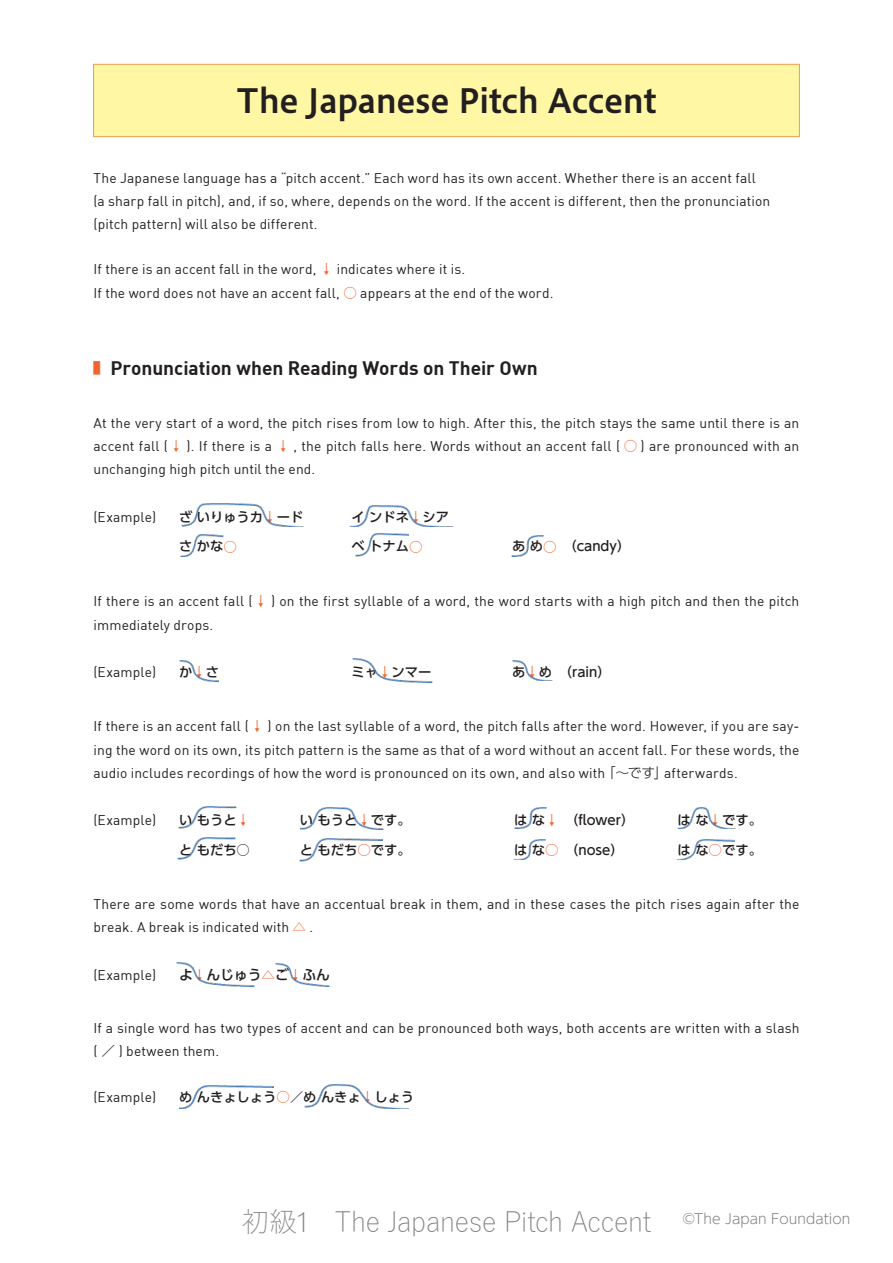
<style>
.page{position:relative;width:893px;height:1263px;background:#fff}
.page>*{position:absolute;margin:0;border:0;box-sizing:border-box;transform-origin:0 0}
.課タイトル{font:33px "Hiragino UD Sans Std W6";letter-spacing:-.01em;color:#231f20}
.t1{font:300 27.6px "Yu Gothic";letter-spacing:-.005em;color:#808285}
.使い方_中見出し{font:700 19.2px "DIN";color:#231f20}
.how_to_use_本文{font:13.8px/23.2px "DIN";letter-spacing:.01em;color:#231f20}
.t2{font:300 13.8px "UD Shin Go Pro";letter-spacing:.005em;color:#808285}
.how_to_use_本文-2{font:500 13.8px "UD Shin Go Pro";color:#231f20}
.how_to_use_本文-3{font:500 13.35px "UD Shin Go Pro";color:#231f20}
.使い方{font:500 13.35px "UD Shin Go Pro";color:#231f20}
.s1{font-family:"UD Shin Go Pro";font-weight:300;font-size:13.5px;color:#f2642f}
.s2{font-weight:300;font-size:13.5px;color:#f2642f}
.s3{font-family:"UD Shin Go Pro";font-weight:300}
.s4{font-family:"Yu Gothic UI"}
</style>
<div class="page">
<div style="left:94px;top:64px;width:705px;height:73px;background:#fff7a4"></div>
<div style="left:93px;top:64px;width:707px;height:73px;border:1px solid #eda354"></div>
<img style="left:511px;top:535px;width:33px;height:21px">
<img style="left:182px;top:503px;width:121px;height:24px">
<img style="left:350px;top:505px;width:103px;height:22px">
<img style="left:181px;top:534px;width:42px;height:23px">
<img style="left:355px;top:533px;width:54px;height:23px">
<img style="left:180px;top:660px;width:39px;height:21px">
<img style="left:353px;top:658px;width:79px;height:24px">
<img style="left:512px;top:661px;width:40px;height:20px">
<img style="left:178px;top:806px;width:58px;height:22px">
<img style="left:301px;top:807px;width:82px;height:22px">
<img style="left:514px;top:807px;width:33px;height:21px">
<img style="left:677px;top:807px;width:58px;height:22px">
<img style="left:178px;top:838px;width:57px;height:21px">
<img style="left:300px;top:839px;width:83px;height:22px">
<img style="left:513px;top:839px;width:33px;height:21px">
<img style="left:676px;top:839px;width:58px;height:21px">
<img style="left:176px;top:962px;width:78px;height:24px">
<img style="left:276px;top:963px;width:53px;height:23px">
<img style="left:179px;top:1086px;width:94px;height:23px">
<img style="left:305px;top:1084px;width:104px;height:25px">
<p class="課タイトル" style="left:237px;top:75px;width:421px">The Japanese Pitch Accent</p>
<p class="how_to_use_本文" style="left:94px;top:166px;width:664px">The Japanese language has a “pitch accent.” Each word has its own accent. Whether there is an accent fall</p>
<p class="how_to_use_本文" style="left:94px;top:189px;width:678px">(a sharp fall in pitch), and, if so, where, depends on the word. If the accent is different, then the pronunciation</p>
<p class="how_to_use_本文" style="left:94px;top:212px;width:226px">(pitch pattern) will also be different.</p>
<p class="how_to_use_本文" style="left:94px;top:258px;width:373px">If there is an accent fall in the word, <span class="s1">↓</span> indicates where it is.</p>
<p class="how_to_use_本文" style="left:94px;top:281px;width:461px">If the word does not have an accent fall, <span class="s1">○</span> appears at the end of the word.</p>
<p class="使い方_中見出し" style="left:94px;top:356px;width:446px"><span class="s1">▌</span> Pronunciation when Reading Words on Their Own</p>
<p class="how_to_use_本文" style="left:94px;top:411px;width:707px;text-align:justify">At the very start of a word, the pitch rises from low to high. After this, the pitch stays the same until there is an accent fall (<span class="s1">↓</span> ). If there is a <span class="s1">↓</span> , the pitch falls here. Words without an accent fall ( <span class="s1">○</span> ) are pronounced with an unchanging high pitch until the end.</p>
<p class="how_to_use_本文" style="left:94px;top:505px;width:64px">(Example)</p>
<p class="how_to_use_本文-3" style="left:179px;top:506px;width:126px">ざ いりゅうカ<span class="s2">↓</span>ード</p>
<p class="how_to_use_本文-3" style="left:352px;top:506px;width:99px">イ ンドネ<span class="s2">↓</span>シア</p>
<p class="使い方" style="left:179px;top:536px;width:59px">さ かな<span class="s2">○</span></p>
<p class="使い方" style="left:352px;top:536px;width:73px">ベ トナム<span class="s2">○</span></p>
<p class="使い方" style="left:512px;top:536px;width:120px">あ め<span class="s2">○　</span>（candy）</p>
<p class="how_to_use_本文" style="left:94px;top:589px;width:707px;line-height:23.7px">If there is an accent fall (<span class="s1">↓</span> ) on the first syllable of a word, the word starts with a high pitch and then the pitch immediately drops.</p>
<p class="how_to_use_本文" style="left:94px;top:660px;width:64px">(Example)</p>
<p class="how_to_use_本文-3" style="left:179px;top:661px;width:42px">か<span class="s2">↓</span>さ</p>
<p class="how_to_use_本文-3" style="left:352px;top:661px;width:81px">ミャ<span class="s2">↓</span>ンマー</p>
<p class="how_to_use_本文-3" style="left:512px;top:661px;width:100px">あ<span class="s2">↓</span>め　（rain）</p>
<p class="how_to_use_本文" style="left:94px;top:714px;width:707px;text-align:justify">If there is an accent fall (<span class="s1">↓</span> ) on the last syllable of a word, the pitch falls after the word. However, if you are say&shy;ing the word on its own, its pitch pattern is the same as that of a word without an accent fall. For these words, the audio includes recordings of how the word is pronounced on its own, and also with <span class="s3">「～です」</span>afterwards.</p>
<p class="how_to_use_本文" style="left:94px;top:808px;width:64px">(Example)</p>
<p class="how_to_use_本文-3" style="left:179px;top:809px;width:73px">い もうと<span class="s2">↓</span></p>
<p class="how_to_use_本文-3" style="left:300px;top:809px;width:112px">い もうと<span class="s2">↓</span>です。</p>
<p class="how_to_use_本文-3" style="left:514px;top:809px;width:122px">は な<span class="s2">↓</span>　（flower）</p>
<p class="how_to_use_本文-3" style="left:678px;top:809px;width:86px">は な<span class="s2">↓</span>です。</p>
<p class="how_to_use_本文-3" style="left:179px;top:839px;width:72px">と もだち○</p>
<p class="how_to_use_本文-3" style="left:300px;top:839px;width:112px">と もだち<span class="s2">○</span>です。</p>
<p class="how_to_use_本文-3" style="left:514px;top:839px;width:111px">は な<span class="s2">○</span>　（nose）</p>
<p class="how_to_use_本文-3" style="left:678px;top:839px;width:86px">は な<span class="s2">○</span>です。</p>
<p class="how_to_use_本文" style="left:94px;top:893px;width:707px;line-height:22.8px">There are some words that have an accentual break in them, and in these cases the pitch rises again after the break. A break is indicated with <span class="s1">△</span> .</p>
<p class="how_to_use_本文" style="left:94px;top:963px;width:64px">(Example)</p>
<p class="how_to_use_本文-2" style="left:179px;top:964px;width:153px">よ<span class="s2">↓</span>んじゅう<span class="s2">△</span>ご<span class="s2">↓</span>ふん</p>
<p class="how_to_use_本文" style="left:94px;top:1016px;width:707px;line-height:22.8px">If a single word has two types of accent and can be pronounced both ways, both accents are written with a slash ( <span class="s3">／</span> ) between them.</p>
<p class="how_to_use_本文" style="left:94px;top:1085px;width:64px">(Example)</p>
<p class="how_to_use_本文-3" style="left:179px;top:1086px;width:237px">め んきょしょう<span class="s2">○</span>／め んきょ<span class="s2">↓</span>しょう</p>
<h2 class="t1" style="left:242px;top:1196px;width:410px"><span class="s4">初級1</span> The Japanese Pitch Accent</h2>
<p class="t2" style="left:683px;top:1208px;width:169px">©The Japan Foundation</p>
</div>
